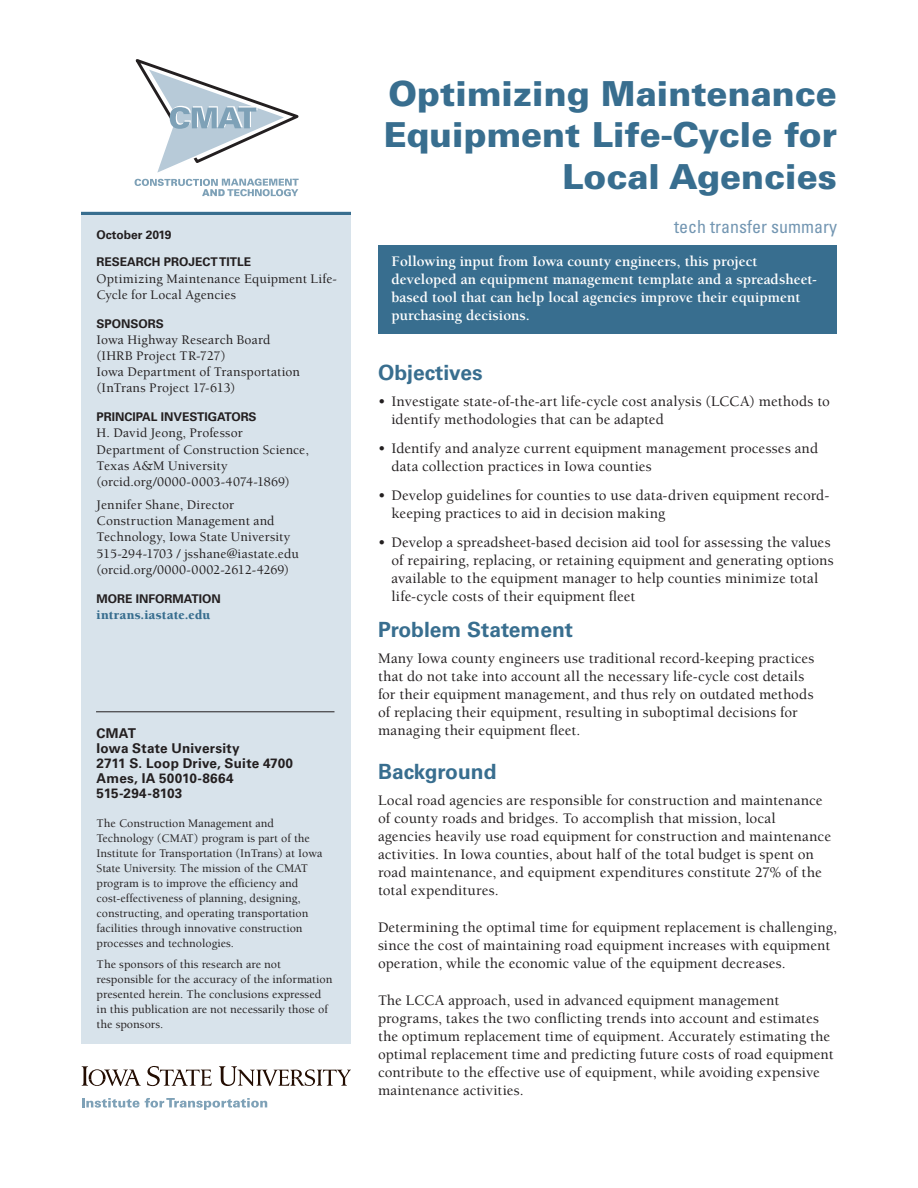
<style>
.page{position:relative;width:918px;height:1188px;background:#fff}
.page>*{position:absolute;margin:0;border:0;box-sizing:border-box;transform-origin:0 0}
.t1{font:900 34.5px/41.4px "Univers LT Std";color:#386e8f;text-align:right}
.head_1{font:700 21px "Univers";color:#386e8f}
.tech_transfer_summar{font:condensed 18px "Univers";color:#7396b2}
.Body_text{font:500 15px/18px "Berkeley";letter-spacing:.005em;color:#231f20}
.pullout_sentence{font:700 15px/18px "Berkeley Std";color:#fff}
.info{font:500 13.5px/16.2px "Berkeley";letter-spacing:.01em;color:#231f20}
.address{font:700 13.5px "Univers";letter-spacing:.015em;color:#231f20}
.info-2{font:900 13.5px "Berkeley Std";letter-spacing:.01em;color:#386e8f}
.address-2{font:700 13.5px "Univers";letter-spacing:-.01em;color:#231f20}
.CMAT_summary{font:500 12px/15px "Berkeley";color:#231f20}
.label{font:700 12px "Univers";color:#231f20}
.date{font:700 12px "Univers";color:#231f20}
</style>
<div class="page">
<svg style="left:135px;top:59px;width:164px;height:137px"></svg>
<div style="left:378px;top:245px;width:459px;height:89px;background:#386e8f"></div>
<div style="left:81px;top:212px;width:270px;height:832px;background:#d8e3eb"></div>
<hr style="left:81px;top:212px;width:270px;height:3px;background:#386e8f">
<hr style="left:96px;top:711px;width:238px;height:1px;background:#231f20">
<svg style="left:82px;top:1066px;width:59px;height:20px"></svg>
<svg style="left:147px;top:1066px;width:65px;height:20px"></svg>
<svg style="left:219px;top:1066px;width:132px;height:20px"></svg>
<svg style="left:82px;top:1098px;width:185px;height:12px"></svg>
<p class="date" style="left:97px;top:227px;width:76px">October 2019</p>
<p class="label" style="left:97px;top:255px;width:156px">RESEARCH PROJECT TITLE</p>
<p class="info" style="left:97px;top:271px;width:242px">Optimizing Maintenance Equipment Life-<br>Cycle for Local Agencies</p>
<p class="label" style="left:97px;top:316px;width:69px">SPONSORS</p>
<p class="info" style="left:97px;top:332px;width:175px">Iowa Highway Research Board</p>
<p class="info" style="left:97px;top:348px;width:131px">(IHRB Project TR-727)</p>
<p class="info" style="left:97px;top:364px;width:205px">Iowa Department of Transportation</p>
<p class="info" style="left:97px;top:380px;width:140px">(InTrans Project 17-613)</p>
<p class="label" style="left:97px;top:410px;width:162px">PRINCIPAL INVESTIGATORS</p>
<p class="info" style="left:97px;top:425px;width:148px">H. David Jeong, Professor</p>
<p class="info" style="left:97px;top:442px;width:214px">Department of Construction Science,<br>Texas A&amp;M University</p>
<p class="info" style="left:97px;top:474px;width:195px">(orcid.org/0000-0003-4074-1869)</p>
<p class="info" style="left:97px;top:497px;width:139px">Jennifer Shane, Director</p>
<p class="info" style="left:97px;top:513px;width:195px">Construction Management and<br>Technology, Iowa State University</p>
<p class="info" style="left:97px;top:546px;width:204px">515-294-1703 / jsshane@iastate.edu</p>
<p class="info" style="left:97px;top:562px;width:194px">(orcid.org/0000-0002-2612-4269)</p>
<p class="label" style="left:97px;top:591px;width:126px">MORE INFORMATION</p>
<p class="info-2" style="left:97px;top:607px;width:115px">intrans.iastate.edu</p>
<p class="address" style="left:97px;top:725px;width:41px">CMAT</p>
<p class="address" style="left:97px;top:740px;width:145px">Iowa State University</p>
<p class="address" style="left:97px;top:755px;width:198px">2711 S. Loop Drive, Suite 4700</p>
<p class="address" style="left:97px;top:770px;width:138px">Ames, IA 50010-8664</p>
<p class="address-2" style="left:97px;top:785px;width:87px">515-294-8103</p>
<p class="CMAT_summary" style="left:97px;top:816px;width:227px">The Construction Management and Technology (CMAT) program is part of the Institute for Transportation (InTrans) at Iowa State University. The mission of the CMAT program is to improve the efficiency and cost-effectiveness of planning, designing, constructing, and operating transportation facilities through innovative construction processes and technologies.</p>
<p class="CMAT_summary" style="left:97px;top:957px;width:237px">The sponsors of this research are not responsible for the accuracy of the information presented herein. The conclusions expressed in this publication are not necessarily those of the sponsors.</p>
<p class="t1" style="left:384px;top:73px;width:455px">Optimizing Maintenance<br>Equipment Life-Cycle for<br>Local Agencies</p>
<p class="tech_transfer_summar" style="left:674px;top:215px;width:164px">tech transfer summary</p>
<p class="pullout_sentence" style="left:392px;top:253px;width:427px">Following input from Iowa county engineers, this project developed an equipment management template and a spreadsheet&shy;based tool that can help local agencies improve their equipment purchasing decisions.</p>
<h1 class="head_1" style="left:378px;top:361px;width:106px">Objectives</h1>
<p class="Body_text" style="left:392px;top:393px;width:440px;text-indent:-14px">• Investigate state-of-the-art life-cycle cost analysis (LCCA) methods to identify methodologies that can be adapted</p>
<p class="Body_text" style="left:392px;top:440px;width:428px;text-indent:-14px">• Identify and analyze current equipment management processes and data collection practices in Iowa counties</p>
<p class="Body_text" style="left:392px;top:487px;width:439px;text-indent:-14px">• Develop guidelines for counties to use data-driven equipment record&shy;keeping practices to aid in decision making</p>
<p class="Body_text" style="left:392px;top:533px;width:444px;text-indent:-14px">• Develop a spreadsheet-based decision aid tool for assessing the values of repairing, replacing, or retaining equipment and generating options available to the equipment manager to help counties minimize total life-cycle costs of their equipment fleet</p>
<h1 class="head_1" style="left:378px;top:617px;width:197px">Problem Statement</h1>
<p class="Body_text" style="left:378px;top:649px;width:438px">Many Iowa county engineers use traditional record-keeping practices that do not take into account all the necessary life-cycle cost details for their equipment management, and thus rely on outdated methods of replacing their equipment, resulting in suboptimal decisions for managing their equipment fleet.</p>
<h1 class="head_1" style="left:378px;top:759px;width:120px">Background</h1>
<p class="Body_text" style="left:378px;top:792px;width:455px">Local road agencies are responsible for construction and maintenance of county roads and bridges. To accomplish that mission, local agencies heavily use road equipment for construction and maintenance activities. In Iowa counties, about half of the total budget is spent on road maintenance, and equipment expenditures constitute 27% of the total expenditures.</p>
<p class="Body_text" style="left:378px;top:919px;width:460px">Determining the optimal time for equipment replacement is challenging, since the cost of maintaining road equipment increases with equipment operation, while the economic value of the equipment decreases.</p>
<p class="Body_text" style="left:378px;top:991px;width:457px">The LCCA approach, used in advanced equipment management programs, takes the two conflicting trends into account and estimates the optimum replacement time of equipment. Accurately estimating the optimal replacement time and predicting future costs of road equipment contribute to the effective use of equipment, while avoiding expensive maintenance activities.</p>
</div>
